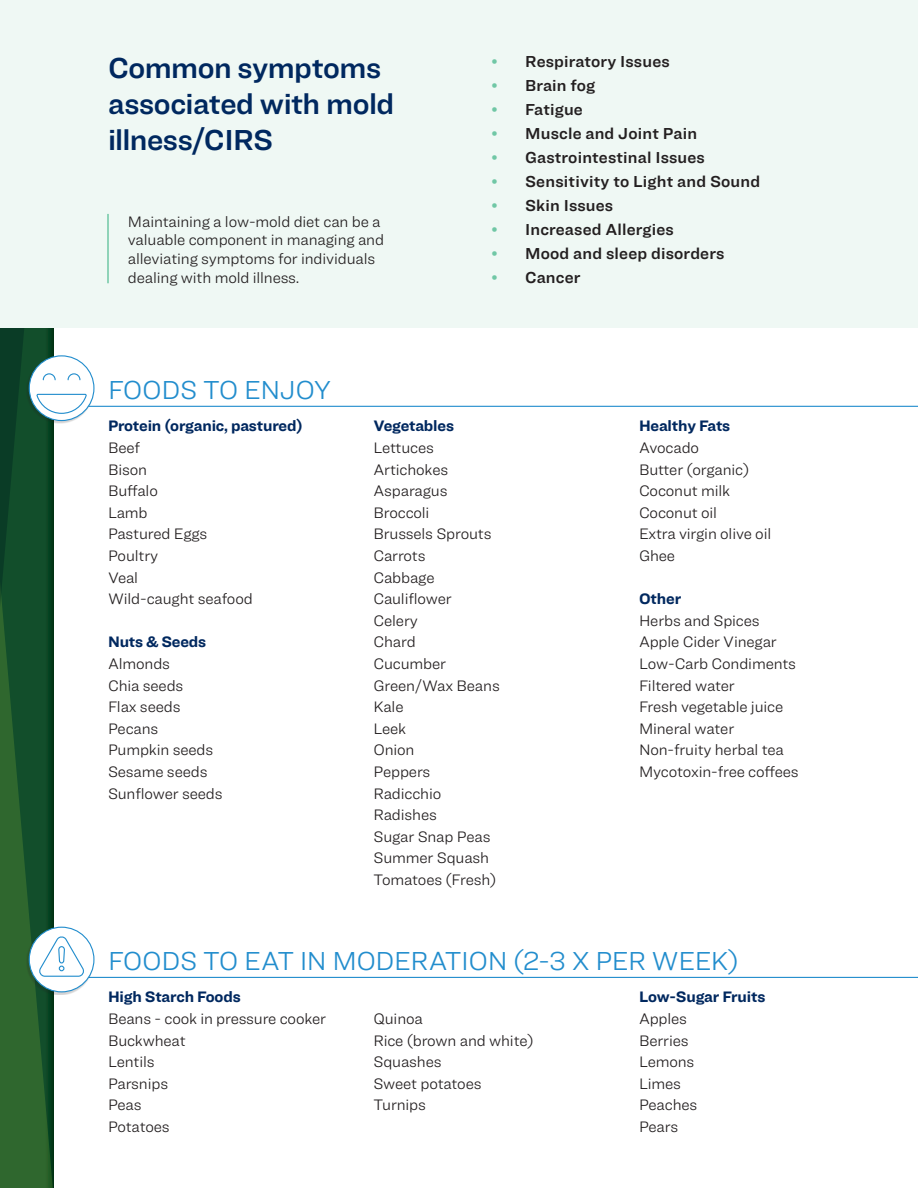
<style>
.page{position:relative;width:918px;height:1188px;background:#fff}
.page>*{position:absolute;margin:0;border:0;box-sizing:border-box;transform-origin:0 0}
.t1{font:30px/36px "Ringside Regular Semi";letter-spacing:-.02em;color:#00285f}
.t2{font:300 27px "Ringside";letter-spacing:-.02em;color:#228dcd}
.t3{font:16.5px "Ringside Regular Semi";letter-spacing:.01em;color:#231f20}
.Body{font:300 15.75px/18.9px "Ringside";letter-spacing:-.01em;color:#231f20}
.Subhead{font:700 15.75px "Ringside";letter-spacing:-.01em;color:#00285f}
.s1{color:#70c7a5}
</style>
<div class="page">
<hr style="left:0;top:406px;width:918px;height:1px;background:#228dcd">
<hr style="left:0;top:977px;width:918px;height:1px;background:#228dcd">
<div style="left:0;top:0;width:918px;height:327px;background:#eff8f4"></div>
<hr style="left:107px;top:214px;width:2px;height:69px;background:#70c7a5">
<div style="left:26px;top:928px;width:67px;height:67px;background:#231f20;opacity:.2"></div>
<svg style="left:29px;top:927px;width:65px;height:65px"></svg>
<div style="left:26px;top:357px;width:67px;height:67px;background:#231f20;opacity:.2"></div>
<svg style="left:29px;top:356px;width:65px;height:65px"></svg>
<svg style="left:0;top:327px;width:88px;height:861px"></svg>
<p class="t1" style="left:108px;top:49px;width:288px">Common symptoms associated with mold illness/CIRS</p>
<p class="Body" style="left:128px;top:211px;width:258px">Maintaining a low-mold diet can be a valuable component in managing and alleviating symptoms for individuals dealing with mold illness.</p>
<p class="t3" style="left:491px;top:50px;width:180px"><span class="s1">•</span> Respiratory Issues</p>
<p class="t3" style="left:491px;top:74px;width:105px"><span class="s1">•</span> Brain fog</p>
<p class="t3" style="left:491px;top:98px;width:93px"><span class="s1">•</span> Fatigue</p>
<p class="t3" style="left:491px;top:122px;width:207px"><span class="s1">•</span> Muscle and Joint Pain</p>
<p class="t3" style="left:491px;top:146px;width:215px"><span class="s1">•</span> Gastrointestinal Issues</p>
<p class="t3" style="left:491px;top:170px;width:270px"><span class="s1">•</span> Sensitivity to Light and Sound</p>
<p class="t3" style="left:491px;top:194px;width:123px"><span class="s1">•</span> Skin Issues</p>
<p class="t3" style="left:491px;top:218px;width:184px"><span class="s1">•</span> Increased Allergies</p>
<p class="t3" style="left:491px;top:242px;width:235px"><span class="s1">•</span> Mood and sleep disorders</p>
<p class="t3" style="left:491px;top:266px;width:91px"><span class="s1">•</span> Cancer</p>
<p class="t2" style="left:108px;top:371px;width:225px">FOODS TO ENJOY</p>
<p class="Subhead" style="left:108px;top:414px;width:196px">Protein (organic, pastured)</p>
<p class="Body" style="left:108px;top:438px;width:34px">Beef</p>
<p class="Body" style="left:108px;top:459px;width:41px">Bison</p>
<p class="Body" style="left:108px;top:481px;width:51px">Buffalo</p>
<p class="Body" style="left:108px;top:503px;width:41px">Lamb</p>
<p class="Body" style="left:108px;top:524px;width:101px">Pastured Eggs</p>
<p class="Body" style="left:108px;top:546px;width:52px">Poultry</p>
<p class="Body" style="left:108px;top:567px;width:32px">Veal</p>
<p class="Body" style="left:108px;top:589px;width:146px">Wild-caught seafood</p>
<p class="Subhead" style="left:108px;top:630px;width:100px">Nuts &amp; Seeds</p>
<p class="Body" style="left:108px;top:654px;width:64px">Almonds</p>
<p class="Body" style="left:108px;top:675px;width:77px">Chia seeds</p>
<p class="Body" style="left:108px;top:697px;width:74px">Flax seeds</p>
<p class="Body" style="left:108px;top:719px;width:52px">Pecans</p>
<p class="Body" style="left:108px;top:740px;width:107px">Pumpkin seeds</p>
<p class="Body" style="left:108px;top:762px;width:101px">Sesame seeds</p>
<p class="Body" style="left:108px;top:783px;width:116px">Sunflower seeds</p>
<p class="Subhead" style="left:374px;top:414px;width:82px">Vegetables</p>
<p class="Body" style="left:374px;top:438px;width:62px">Lettuces</p>
<p class="Body" style="left:374px;top:459px;width:76px">Artichokes</p>
<p class="Body" style="left:374px;top:481px;width:76px">Asparagus</p>
<p class="Body" style="left:374px;top:503px;width:58px">Broccoli</p>
<p class="Body" style="left:374px;top:524px;width:120px">Brussels Sprouts</p>
<p class="Body" style="left:374px;top:546px;width:54px">Carrots</p>
<p class="Body" style="left:374px;top:567px;width:63px">Cabbage</p>
<p class="Body" style="left:374px;top:589px;width:80px">Cauliflower</p>
<p class="Body" style="left:374px;top:611px;width:46px">Celery</p>
<p class="Body" style="left:374px;top:632px;width:44px">Chard</p>
<p class="Body" style="left:374px;top:654px;width:74px">Cucumber</p>
<p class="Body" style="left:374px;top:675px;width:128px">Green/Wax Beans</p>
<p class="Body" style="left:374px;top:697px;width:32px">Kale</p>
<p class="Body" style="left:374px;top:719px;width:34px">Leek</p>
<p class="Body" style="left:374px;top:740px;width:43px">Onion</p>
<p class="Body" style="left:374px;top:762px;width:58px">Peppers</p>
<p class="Body" style="left:374px;top:783px;width:69px">Radicchio</p>
<p class="Body" style="left:374px;top:805px;width:65px">Radishes</p>
<p class="Body" style="left:374px;top:827px;width:119px">Sugar Snap Peas</p>
<p class="Body" style="left:374px;top:848px;width:117px">Summer Squash</p>
<p class="Body" style="left:374px;top:870px;width:124px">Tomatoes (Fresh)</p>
<p class="Subhead" style="left:639px;top:414px;width:93px">Healthy Fats</p>
<p class="Body" style="left:639px;top:438px;width:62px">Avocado</p>
<p class="Body" style="left:639px;top:459px;width:112px">Butter (organic)</p>
<p class="Body" style="left:639px;top:481px;width:93px">Coconut milk</p>
<p class="Body" style="left:639px;top:503px;width:80px">Coconut oil</p>
<p class="Body" style="left:639px;top:524px;width:134px">Extra virgin olive oil</p>
<p class="Body" style="left:639px;top:546px;width:38px">Ghee</p>
<p class="Subhead" style="left:639px;top:587px;width:44px">Other</p>
<p class="Body" style="left:639px;top:611px;width:122px">Herbs and Spices</p>
<p class="Body" style="left:639px;top:632px;width:139px">Apple Cider Vinegar</p>
<p class="Body" style="left:639px;top:654px;width:159px">Low-Carb Condiments</p>
<p class="Body" style="left:639px;top:675px;width:97px">Filtered water</p>
<p class="Body" style="left:639px;top:697px;width:146px">Fresh vegetable juice</p>
<p class="Body" style="left:639px;top:719px;width:97px">Mineral water</p>
<p class="Body" style="left:639px;top:740px;width:146px">Non-fruity herbal tea</p>
<p class="Body" style="left:639px;top:762px;width:161px">Mycotoxin-free coffees</p>
<p class="t2" style="left:108px;top:942px;width:632px">FOODS TO EAT IN MODERATION (2-3 X PER WEEK)</p>
<p class="Subhead" style="left:108px;top:985px;width:134px">High Starch Foods</p>
<p class="Body" style="left:108px;top:1009px;width:220px">Beans - cook in pressure cooker</p>
<p class="Body" style="left:108px;top:1031px;width:79px">Buckwheat</p>
<p class="Body" style="left:108px;top:1052px;width:48px">Lentils</p>
<p class="Body" style="left:108px;top:1074px;width:62px">Parsnips</p>
<p class="Body" style="left:108px;top:1095px;width:35px">Peas</p>
<p class="Body" style="left:108px;top:1117px;width:63px">Potatoes</p>
<p class="Subhead" style="left:639px;top:985px;width:128px">Low-Sugar Fruits</p>
<p class="Body" style="left:639px;top:1009px;width:50px">Apples</p>
<p class="Body" style="left:639px;top:1031px;width:51px">Berries</p>
<p class="Body" style="left:639px;top:1052px;width:57px">Lemons</p>
<p class="Body" style="left:639px;top:1074px;width:44px">Limes</p>
<p class="Body" style="left:639px;top:1095px;width:60px">Peaches</p>
<p class="Body" style="left:639px;top:1117px;width:41px">Pears</p>
<p class="Body" style="left:374px;top:1009px;width:51px">Quinoa</p>
<p class="Body" style="left:374px;top:1031px;width:162px">Rice (brown and white)</p>
<p class="Body" style="left:374px;top:1052px;width:70px">Squashes</p>
<p class="Body" style="left:374px;top:1074px;width:110px">Sweet potatoes</p>
<p class="Body" style="left:374px;top:1095px;width:54px">Turnips</p>
</div>
